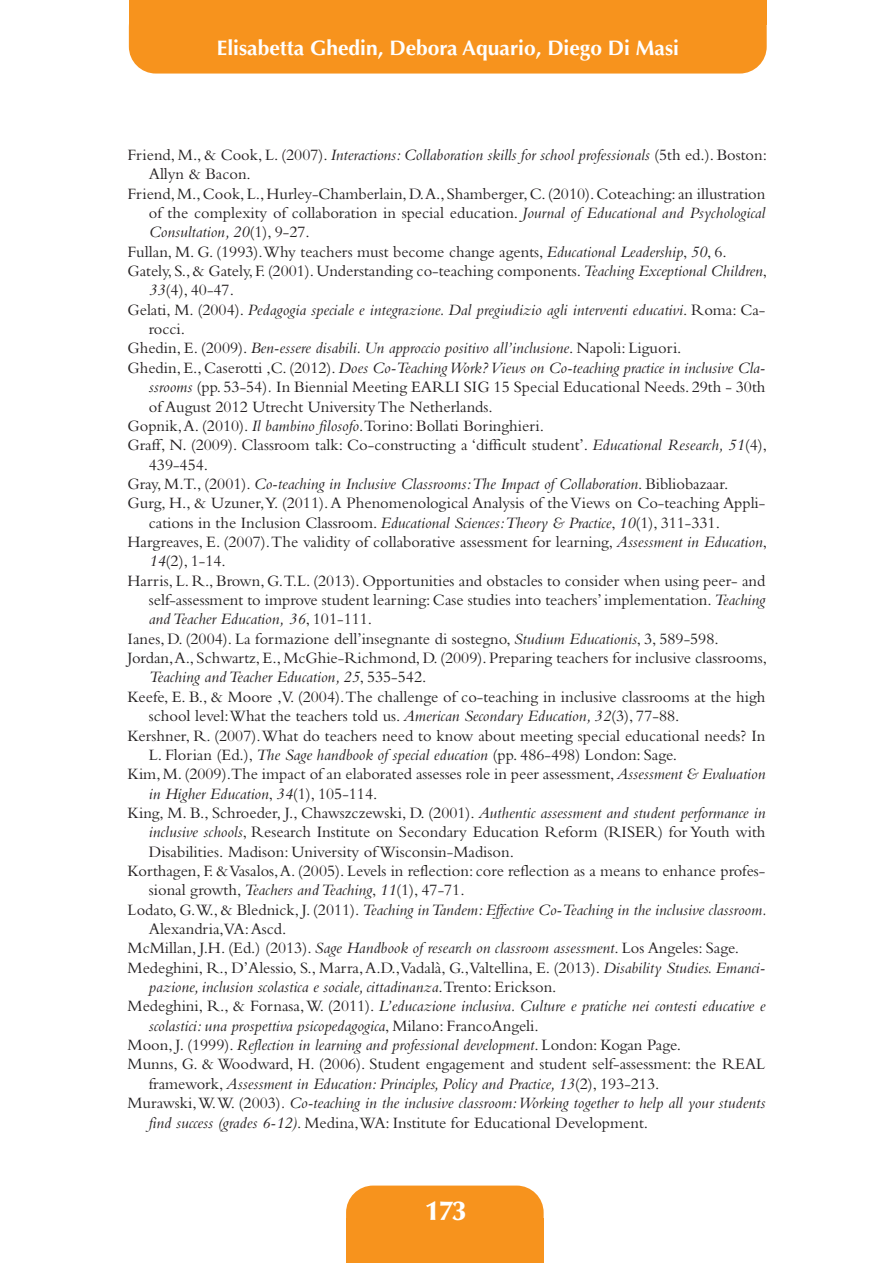
<style>
.page{position:relative;width:893px;height:1263px;background:#fff}
.page>*{position:absolute;margin:0;border:0;box-sizing:border-box;transform-origin:0 0}
.t1{font:900 27px "Optima";color:#fff}
.t2{font:700 21px "Optima";color:#fff}
.t3{font:16.5px "Bembo";color:#231f20}
.t4{font:italic 16.5px "Bembo";color:#231f20}
.s1{font-style:normal}
.s2{font-style:italic}
</style>
<div class="page">
<div style="left:346px;top:1185px;width:198px;height:78px;background:#f7931d;border-radius:27px"></div>
<div style="left:346px;top:1218px;width:198px;height:45px;background:#f7931d"></div>
<div style="left:129px;top:0;width:638px;height:74px;background:#f7931d;border-radius:27px"></div>
<div style="left:129px;top:0;width:638px;height:24px;background:#f7931d"></div>
<p class="t2" style="left:217px;top:39px;width:464px">Elisabetta Ghedin, Debora Aquario, Diego Di Masi</p>
<p class="t4" style="left:128px;top:149px;width:641px"><span class="s1">Friend, M., &amp; Cook, L. (2007).</span> Interactions: Collaboration skills for school professionals <span class="s1">(5th ed.). Boston:</span></p>
<p class="t3" style="left:149px;top:168px;width:104px">Allyn &amp; Bacon.</p>
<p class="t3" style="left:128px;top:188px;width:639px">Friend,M.,Cook,L.,Hurley-Chamberlain,D.A., Shamberger,C.(2010).Coteaching:an illustration</p>
<p class="t3" style="left:149px;top:207px;width:618px">of the complexity of collaboration in special education. <span class="s2">Journal of Educational and Psychological</span></p>
<p class="t4" style="left:149px;top:226px;width:163px">Consultation, 20<span class="s1">(1), 9-27.</span></p>
<p class="t3" style="left:128px;top:246px;width:601px">Fullan, M. G. (1993).Why teachers must become change agents, <span class="s2">Educational Leadership</span>, <span class="s2">50</span>, 6.</p>
<p class="t3" style="left:128px;top:265px;width:641px">Gately, S.,&amp; Gately, F.(2001).Understanding co-teaching components.<span class="s2">Teaching Exceptional Children</span>,</p>
<p class="t3" style="left:149px;top:284px;width:87px"><span class="s2">33</span>(4), 40-47.</p>
<p class="t4" style="left:128px;top:304px;width:639px"><span class="s1">Gelati, M. (2004).</span> Pedagogia speciale e integrazione. Dal pregiudizio agli interventi educativi<span class="s1">. Roma: Ca-</span></p>
<p class="t3" style="left:149px;top:323px;width:38px">rocci.</p>
<p class="t4" style="left:128px;top:342px;width:555px"><span class="s1">Ghedin, E. (2009).</span> Ben-essere disabili. Un approccio positivo all’inclusione<span class="s1">. Napoli: Liguori.</span></p>
<p class="t4" style="left:128px;top:362px;width:639px"><span class="s1">Ghedin, E., Caserotti ,C.(2012).</span>Does Co-TeachingWork?Views on Co-teaching practice in inclusive Cla-</p>
<p class="t3" style="left:149px;top:381px;width:618px"><span class="s2">ssrooms</span> (pp. 53-54)<span class="s2">.</span> In Biennial Meeting EARLI SIG 15 Special Educational Needs. 29th - 30th</p>
<p class="t3" style="left:149px;top:401px;width:345px">of August 2012 Utrecht UniversityThe Netherlands.</p>
<p class="t3" style="left:128px;top:420px;width:418px">Gopnik,A. (2010). <span class="s2">Il bambino filosofo</span>.Torino: Bollati Boringhieri.</p>
<p class="t3" style="left:128px;top:439px;width:641px">Graff, N. (2009). Classroom talk: Co-constructing a ‘difficult student’. <span class="s2">Educational Research, 51</span>(4),</p>
<p class="t3" style="left:149px;top:459px;width:61px">439-454.</p>
<p class="t4" style="left:128px;top:478px;width:602px"><span class="s1">Gray, M.T., (2001).</span> Co-teaching in Inclusive Classrooms:The Impact of Collaboration<span class="s1">. Bibliobazaar.</span></p>
<p class="t3" style="left:128px;top:497px;width:639px">Gurg, H., &amp; Uzuner,Y. (2011).A Phenomenological Analysis of theViews on Co-teaching Appli-</p>
<p class="t3" style="left:149px;top:517px;width:573px">cations in the Inclusion Classroom. <span class="s2">Educational Sciences:Theory &amp; Practice</span>, <span class="s2">10</span>(1), 311-331.</p>
<p class="t3" style="left:128px;top:536px;width:641px">Hargreaves, E. (2007).The validity of collaborative assessment for learning, <span class="s2">Assessment in Education</span>,</p>
<p class="t3" style="left:149px;top:555px;width:79px"><span class="s2">14</span>(2), 1-14.</p>
<p class="t3" style="left:128px;top:575px;width:639px">Harris, L. R., Brown, G.T.L. (2013). Opportunities and obstacles to consider when using peer- and</p>
<p class="t3" style="left:149px;top:594px;width:618px">self-assessment to improve student learning: Case studies into teachers’ implementation.<span class="s2">Teaching</span></p>
<p class="t4" style="left:149px;top:613px;width:225px">andTeacher Education, 36<span class="s1">, 101-111.</span></p>
<p class="t3" style="left:128px;top:633px;width:593px">Ianes, D. (2004). La formazione dell’insegnante di sostegno, <span class="s2">Studium Educationis</span>, 3, 589-598.</p>
<p class="t3" style="left:128px;top:652px;width:641px">Jordan,A., Schwartz,E.,McGhie-Richmond,D.(2009). Preparing teachers for inclusive classrooms,</p>
<p class="t4" style="left:149px;top:671px;width:279px">Teaching andTeacher Education, 25<span class="s1">, 535-542.</span></p>
<p class="t3" style="left:128px;top:691px;width:639px">Keefe, E. B., &amp; Moore ,V. (2004).The challenge of co-teaching in inclusive classrooms at the high</p>
<p class="t3" style="left:149px;top:710px;width:532px">school level:What the teachers told us. <span class="s2">American Secondary Education, 32</span>(3), 77-88.</p>
<p class="t3" style="left:128px;top:730px;width:639px">Kershner, R. (2007).What do teachers need to know about meeting special educational needs? In</p>
<p class="t3" style="left:149px;top:749px;width:530px">L. Florian (Ed.), <span class="s2">The Sage handbook of special education</span> (pp. 486-498) London: Sage.</p>
<p class="t3" style="left:128px;top:768px;width:639px">Kim,M.(2009).The impact of an elaborated assesses role in peer assessment,<span class="s2">Assessment &amp; Evaluation</span></p>
<p class="t4" style="left:149px;top:788px;width:230px">in Higher Education<span class="s1">,</span> 34<span class="s1">(1), 105-114.</span></p>
<p class="t3" style="left:128px;top:807px;width:639px">King, M. B., Schroeder, J., Chawszczewski, D. (2001). <span class="s2">Authentic assessment and student performance in</span></p>
<p class="t3" style="left:149px;top:826px;width:618px"><span class="s2">inclusive schools</span>, Research Institute on Secondary Education Reform (RISER) for Youth with</p>
<p class="t3" style="left:149px;top:846px;width:367px">Disabilities. Madison: University ofWisconsin-Madison.</p>
<p class="t3" style="left:128px;top:865px;width:639px">Korthagen, F. &amp;Vasalos,A. (2005). Levels in reflection: core reflection as a means to enhance profes-</p>
<p class="t3" style="left:149px;top:884px;width:317px">sional growth, <span class="s2">Teachers andTeaching</span>, <span class="s2">11</span>(1), 47-71.</p>
<p class="t4" style="left:128px;top:904px;width:641px"><span class="s1">Lodato, G.W., &amp; Blednick, J. (2011).</span> Teaching inTandem: Effective Co-Teaching in the inclusive classroom.</p>
<p class="t3" style="left:149px;top:923px;width:139px">Alexandria,VA:Ascd.</p>
<p class="t4" style="left:128px;top:942px;width:613px"><span class="s1">McMillan, J.H. (Ed.) (2013).</span> Sage Handbook of research on classroom assessment<span class="s1">. Los Angeles: Sage.</span></p>
<p class="t3" style="left:128px;top:962px;width:639px">Medeghini, R., D’Alessio, S., Marra,A.D.,Vadalà, G.,Valtellina, E. (2013). <span class="s2">Disability Studies. Emanci-</span></p>
<p class="t4" style="left:149px;top:981px;width:409px">pazione, inclusion scolastica e sociale, cittadinanza<span class="s1">.Trento: Erickson.</span></p>
<p class="t4" style="left:128px;top:1000px;width:639px"><span class="s1">Medeghini, R., &amp; Fornasa,W. (2011).</span> L’educazione inclusiva. Culture e pratiche nei contesti educative e</p>
<p class="t4" style="left:149px;top:1020px;width:391px">scolastici: una prospettiva psicopedagogica<span class="s1">, Milano: FrancoAngeli.</span></p>
<p class="t4" style="left:128px;top:1039px;width:555px"><span class="s1">Moon, J. (1999).</span> Reflection in learning and professional development<span class="s1">. London: Kogan Page.</span></p>
<p class="t3" style="left:128px;top:1058px;width:639px">Munns, G. &amp; Woodward, H. (2006). Student engagement and student self-assessment: the REAL</p>
<p class="t4" style="left:149px;top:1078px;width:512px"><span class="s1">framework,</span> Assessment in Education: Principles, Policy and Practice, 13<span class="s1">(2), 193-213.</span></p>
<p class="t4" style="left:127px;top:1097px;width:639px"><span class="s1">Murawski,W.W. (2003)</span>. Co-teaching in the inclusive classroom:Working together to help all your students</p>
<p class="t3" style="left:149px;top:1117px;width:501px"><span class="s2">find success (grades 6-12)</span>. Medina,WA: Institute for Educational Development.</p>
<p class="t1" style="left:426px;top:1200px;width:42px">173</p>
</div>
